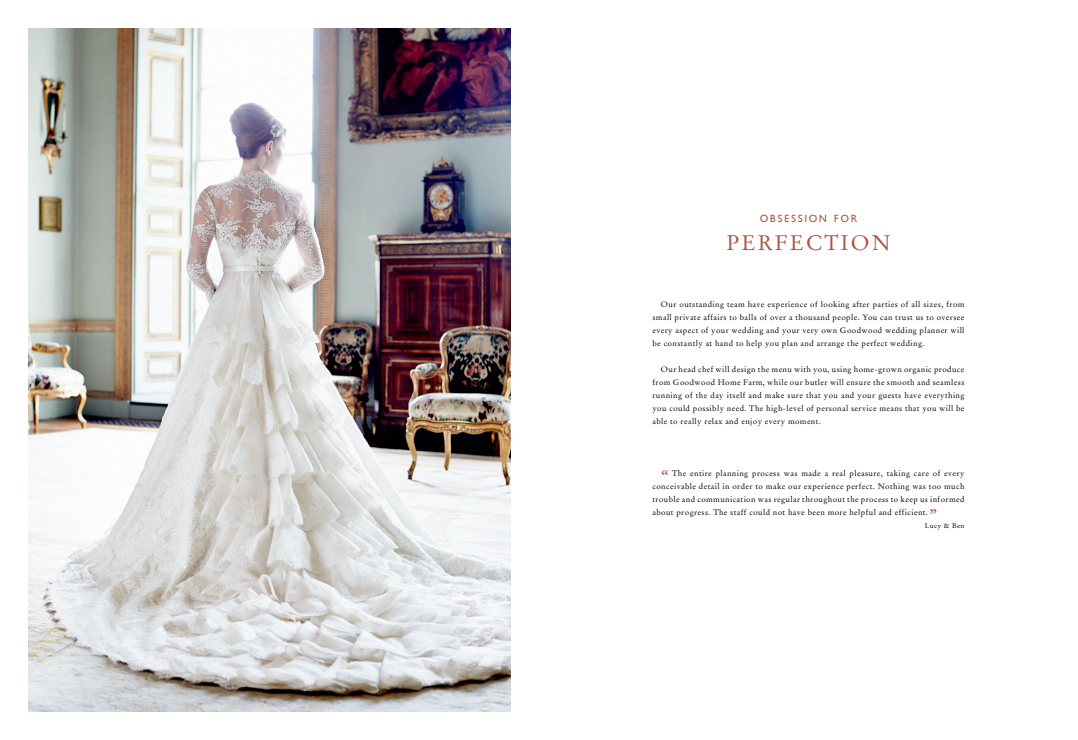
<style>
.page{position:relative;width:1078px;height:740px;background:#fff}
.page>*{position:absolute;margin:0;border:0;box-sizing:border-box;transform-origin:0 0}
.t1{font:21px "Stempel Garamond LT Pro";letter-spacing:.1em;color:#ad5243}
.t2{font:18px "Stempel Garamond LT Pro";color:#ad5243}
.t3{font:15px "Gill Sans MT Pro";letter-spacing:.1em;color:#ad5243}
.t4{font:8px/13px "Stempel Garamond LT Pro";letter-spacing:.05em;color:#000;text-align:justify}
.t5{font:7px "Stempel Garamond LT Pro";color:#000}
</style>
<div class="page">
<img style="left:28px;top:28px;width:482px;height:683px">
<h3 class="t3" style="left:759px;top:208px;width:99px">obsession for</h3>
<h1 class="t1" style="left:726px;top:229px;width:165px">PERFECTION</h1>
<p class="t4" style="left:652px;top:298px;width:313px;text-indent:9px">Our outstanding team have experience of looking after parties of all sizes, from small private affairs to balls of over a thousand people. You can trust us to oversee every aspect of your wedding and your very own Goodwood wedding planner will be constantly at hand to help you plan and arrange the perfect wedding.</p>
<p class="t4" style="left:652px;top:363px;width:313px;text-indent:9px">Our head chef will design the menu with you, using home-grown organic produce from Goodwood Home Farm, while our butler will ensure the smooth and seamless running of the day itself and make sure that you and your guests have everything you could possibly need. The high-level of personal service means that you will be able to really relax and enjoy every moment.</p>
<p class="t4" style="left:652px;top:467px;width:313px;text-indent:20px">The entire planning process was made a real pleasure, taking care of every conceivable detail in order to make our experience perfect. Nothing was too much trouble and communication was regular throughout the process to keep us informed about progress. The staff could not have been more helpful and efficient.</p>
<h2 class="t2" style="left:660px;top:465px;width:10px">“</h2>
<h2 class="t2" style="left:928px;top:504px;width:10px">”</h2>
<p class="t5" style="left:924px;top:521px;width:41px">Lucy &amp; Ben</p>
</div>
